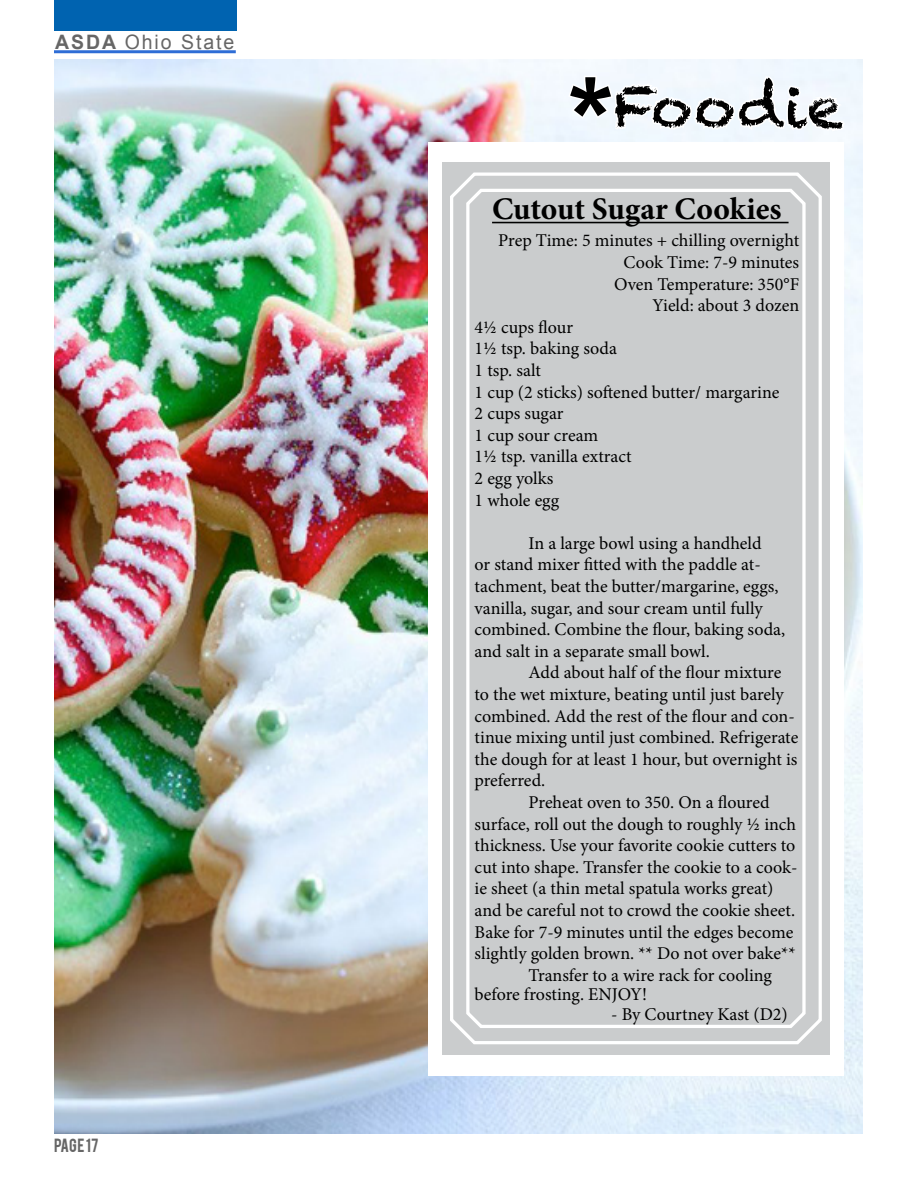
<style>
.page{position:relative;width:918px;height:1188px;background:#fff}
.page>*{position:absolute;margin:0;border:0;box-sizing:border-box;transform-origin:0 0}
.t1{font:57px "Chalkduster";letter-spacing:.04em;color:#000}
.t2{font:700 31.5px "Minion Pro";letter-spacing:-.005em;color:#000}
.t3{font:19.95px "Arial";letter-spacing:.1em;color:#666}
.t4{font:18px/21.6px "Minion Pro";color:#000}
.t5{font:15px "Bebas";color:#666}
.s1{font-weight:700}
.s2{font-family:"Arial";font-weight:700;font-size:115.5px}
</style>
<div class="page">
<img style="left:54px;top:59px;width:808px;height:1075px">
<div style="left:54px;top:0;width:182px;height:31px;background:#0063b0"></div>
<hr style="left:54px;top:50px;width:182px;height:3px;background:#2e6dd6">
<svg style="left:566px;top:59px;width:281px;height:151px"></svg>
<div style="left:428px;top:142px;width:416px;height:934px;background:#fff"></div>
<div style="left:442px;top:162px;width:388px;height:892px;background:#cacccd"></div>
<svg style="left:450px;top:172px;width:372px;height:873px"></svg>
<div style="left:466px;top:189px;width:340px;height:839px;border:3px solid #fff;border-radius:13px"></div>
<hr style="left:492px;top:222px;width:297px;height:1px;background:#000">
<p class="t3" style="left:55px;top:29px;width:181px"><span class="s1">ASDA</span> Ohio State</p>
<p class="t5" style="left:54px;top:1134px;width:46px">Page 17</p>
<h1 class="t1" style="left:569px;top:74px;width:276px"><span class="s2">*</span>Foodie</h1>
<h2 class="t2" style="left:492px;top:187px;width:291px">Cutout Sugar Cookies</h2>
<p class="t4" style="left:498px;top:230px;width:302px">Prep Time: 5 minutes + chilling overnight</p>
<p class="t4" style="left:624px;top:252px;width:177px">Cook Time: 7-9 minutes</p>
<p class="t4" style="left:614px;top:273px;width:187px">Oven Temperature: 350°F</p>
<p class="t4" style="left:652px;top:295px;width:148px">Yield: about 3 dozen</p>
<p class="t4" style="left:475px;top:316px;width:100px">4½ cups flour</p>
<p class="t4" style="left:475px;top:338px;width:144px">1½ tsp. baking soda</p>
<p class="t4" style="left:475px;top:360px;width:68px">1 tsp. salt</p>
<p class="t4" style="left:475px;top:381px;width:306px">1 cup (2 sticks) softened butter/ margarine</p>
<p class="t4" style="left:475px;top:403px;width:90px">2 cups sugar</p>
<p class="t4" style="left:475px;top:424px;width:125px">1 cup sour cream</p>
<p class="t4" style="left:475px;top:446px;width:159px">1½ tsp. vanilla extract</p>
<p class="t4" style="left:475px;top:468px;width:80px">2 egg yolks</p>
<p class="t4" style="left:475px;top:489px;width:86px">1 whole egg</p>
<p class="t4" style="left:475px;top:532px;width:312px;text-indent:54px">In a large bowl using a handheld<br>or stand mixer fitted with the paddle at&shy;tachment, beat the butter/margarine, eggs, vanilla, sugar, and sour cream until fully combined. Combine the flour, baking soda, and salt in a separate small bowl.</p>
<p class="t4" style="left:529px;top:662px;width:254px">Add about half of the flour mixture</p>
<p class="t4" style="left:475px;top:684px;width:311px">to the wet mixture, beating until just barely</p>
<p class="t4" style="left:475px;top:705px;width:322px">combined. Add the rest of the flour and con-</p>
<p class="t4" style="left:475px;top:727px;width:325px">tinue mixing until just combined. Refrigerate</p>
<p class="t4" style="left:475px;top:748px;width:324px">the dough for at least 1 hour, but overnight is</p>
<p class="t4" style="left:475px;top:770px;width:72px">preferred.</p>
<p class="t4" style="left:529px;top:792px;width:243px">Preheat oven to 350. On a floured</p>
<p class="t4" style="left:475px;top:813px;width:323px">surface, roll out the dough to roughly ½ inch</p>
<p class="t4" style="left:475px;top:835px;width:322px">thickness. Use your favorite cookie cutters to</p>
<p class="t4" style="left:475px;top:856px;width:324px">cut into shape. Transfer the cookie to a cook-</p>
<p class="t4" style="left:475px;top:878px;width:300px">ie sheet (a thin metal spatula works great)</p>
<p class="t4" style="left:475px;top:900px;width:322px">and be careful not to crowd the cookie sheet.</p>
<p class="t4" style="left:475px;top:921px;width:320px">Bake for 7-9 minutes until the edges become</p>
<p class="t4" style="left:475px;top:943px;width:323px">slightly golden brown. ** Do not over bake**</p>
<p class="t4" style="left:529px;top:964px;width:245px">Transfer to a wire rack for cooling</p>
<p class="t4" style="left:475px;top:984px;width:174px">before frosting. ENJOY!</p>
<p class="t4" style="left:611px;top:1003px;width:178px">- By Courtney Kast (D2)</p>
</div>
